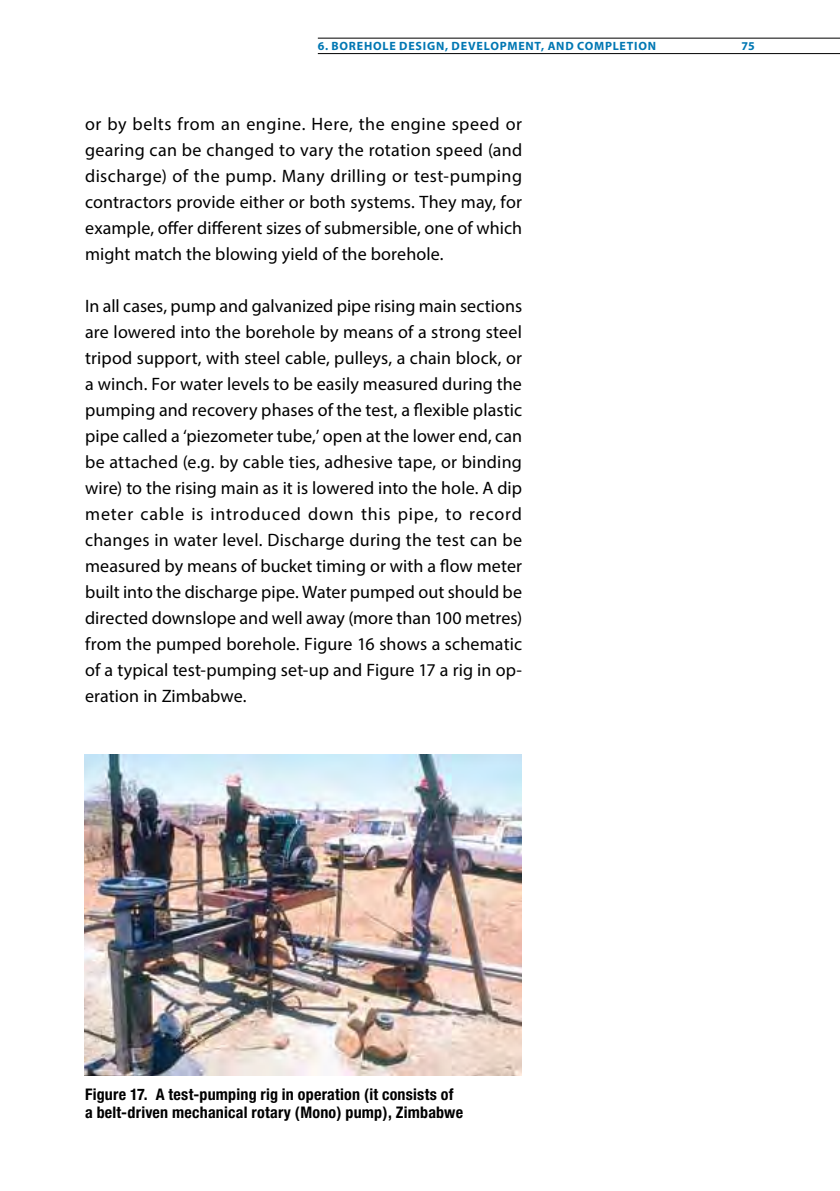
<style>
.page{position:relative;width:840px;height:1191px;background:#fff}
.page>*{position:absolute;margin:0;border:0;box-sizing:border-box;transform-origin:0 0}
.t1{font:18px/26px "Myriad Pro";letter-spacing:.005em;color:#000;text-align:justify}
.t2{font:700 condensed 16px/18px "Helvetica Neue";letter-spacing:.015em;color:#000}
.t3{font:700 12px "Myriad Pro";letter-spacing:.065em;color:#0077b3}
</style>
<div class="page">
<hr style="left:317px;top:38px;width:522px;height:1px;background:#000">
<hr style="left:317px;top:53px;width:522px;height:1px;background:#000">
<img style="left:84px;top:754px;width:437px;height:321px">
<p class="t3" style="left:317px;top:38px;width:339px">6. BOREHOLE DESIGN, DEVELOPMENT, AND COMPLETION</p>
<p class="t3" style="left:741px;top:38px;width:15px">75</p>
<p class="t1" style="left:85px;top:111px;width:438px">or by belts from an engine. Here, the engine speed or gearing can be changed to vary the rotation speed (and discharge) of the pump. Many drilling or test-pumping contractors provide either or both systems. They may, for example, offer different sizes of submersible, one of which might match the blowing yield of the borehole.</p>
<p class="t1" style="left:85px;top:293px;width:438px">In all cases, pump and galvanized pipe rising main sections are lowered into the borehole by means of a strong steel tripod support, with steel cable, pulleys, a chain block, or a winch. For water levels to be easily measured during the pumping and recovery phases of the test, a flexible plastic pipe called a ‘piezometer tube,’ open at the lower end, can be attached (e.g. by cable ties, adhesive tape, or binding wire) to the rising main as it is lowered into the hole. A dip meter cable is introduced down this pipe, to record changes in water level. Discharge during the test can be measured by means of bucket timing or with a flow meter built into the discharge pipe. Water pumped out should be directed downslope and well away (more than 100 metres) from the pumped borehole. Figure 16 shows a schematic of a typical test-pumping set-up and Figure 17 a rig in op&shy;eration in Zimbabwe.</p>
<p class="t2" style="left:85px;top:1085px;width:379px">Figure 17. A test-pumping rig in operation (it consists of a belt-driven mechanical rotary (Mono) pump), Zimbabwe</p>
</div>
